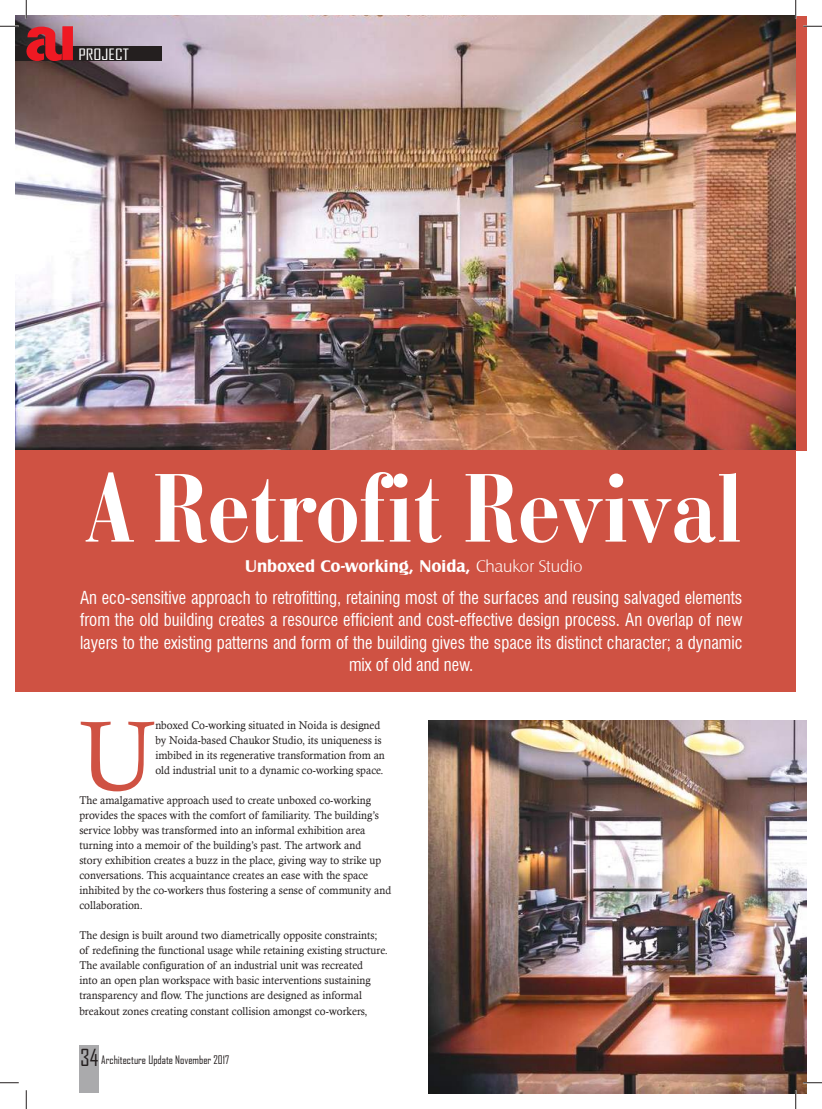
<style>
.page{position:relative;width:822px;height:1109px;background:#fff}
.page>*{position:absolute;margin:0;border:0;box-sizing:border-box;transform-origin:0 0}
.t1{font:700 condensed 101.25px "Bauer Bodoni BT";color:#fff}
.t2{font:98.5px "Calisto";color:#cf5243;scale:.96 1}
.t3{font:22.5px "Agency FB";color:#241f1f}
.t4{font:condensed 17.5px/22.5px "Swiss 721 BT";color:#fff;text-align:center;scale:.96 1}
.t5{font:700 17.5px "Castle T";color:#fff}
.t6{font:15px "Agency FB";color:#fff;scale:1.2 1}
.t7{font:11.25px/15px "Calisto";color:#241f1f;scale:.96 1}
.t8{font:11.25px "Agency FB";color:#241f1f}
.s1{font-family:"Castle T Ligh";font-weight:400}
</style>
<div class="page">
<img style="left:16px;top:16px;width:779px;height:434px">
<div style="left:79px;top:1045px;width:20px;height:48px;background:#aaaaac"></div>
<div style="left:16px;top:46px;width:146px;height:15px;background:#241f1f"></div>
<svg style="left:26px;top:26px;width:36px;height:35px"></svg>
<div style="left:63px;top:27px;width:10px;height:33px;background:#ef1923;border:1px solid #ef1923"></div>
<div style="left:16px;top:450px;width:779px;height:241px;background:#cf5243"></div>
<div style="left:795px;top:16px;width:11px;height:434px;background:#cf5243"></div>
<img style="left:428px;top:720px;width:378px;height:373px">
<svg style="left:0;top:25px;width:19px;height:2px"></svg>
<svg style="left:803px;top:25px;width:18px;height:2px"></svg>
<svg style="left:0;top:1082px;width:19px;height:1px"></svg>
<svg style="left:803px;top:1081px;width:18px;height:2px"></svg>
<svg style="left:25px;top:0;width:2px;height:19px"></svg>
<svg style="left:25px;top:1090px;width:2px;height:18px"></svg>
<svg style="left:794px;top:0;width:2px;height:19px"></svg>
<svg style="left:794px;top:1090px;width:2px;height:18px"></svg>
<h3 class="t6" style="left:78px;top:45px;width:43px">Project</h3>
<h1 class="t1" style="left:88px;top:444px;width:655px">A Retrofit Revival</h1>
<h3 class="t5" style="left:245px;top:556px;width:339px">Unboxed Co-working, Noida, <span class="s1">Chaukor Studio</span></h3>
<p class="t4" style="left:80px;top:586px;width:691px">An eco-sensitive approach to retrofitting, retaining most of the surfaces and reusing salvaged elements from the old building creates a resource efficient and cost-effective design process. An overlap of new layers to the existing patterns and form of the building gives the space its distinct character; a dynamic mix of old and new.</p>
<h2 class="t2" style="left:79px;top:698px;width:81px">U</h2>
<p class="t7" style="left:155px;top:718px;width:240px">nboxed Co-working situated in Noida is designed by Noida-based Chaukor Studio, its uniqueness is imbibed in its regenerative transformation from an old industrial unit to a dynamic co-working space.</p>
<p class="t7" style="left:79px;top:793px;width:326px">The amalgamative approach used to create unboxed co-working provides the spaces with the comfort of familiarity. The building’s service lobby was transformed into an informal exhibition area turning into a memoir of the building’s past. The artwork and<br>story exhibition creates a buzz in the place, giving way to strike up conversations. This acquaintance creates an ease with the space inhibited by the co-workers thus fostering a sense of community and collaboration.</p>
<p class="t7" style="left:79px;top:928px;width:322px">The design is built around two diametrically opposite constraints; of redefining the functional usage while retaining existing structure.<br>The available configuration of an industrial unit was recreated<br>into an open plan workspace with basic interventions sustaining transparency and flow. The junctions are designed as informal breakout zones creating constant collision amongst co-workers,</p>
<h3 class="t3" style="left:80px;top:1044px;width:20px">34</h3>
<p class="t8" style="left:101px;top:1053px;width:129px">Architecture Update November 2017</p>
</div>
